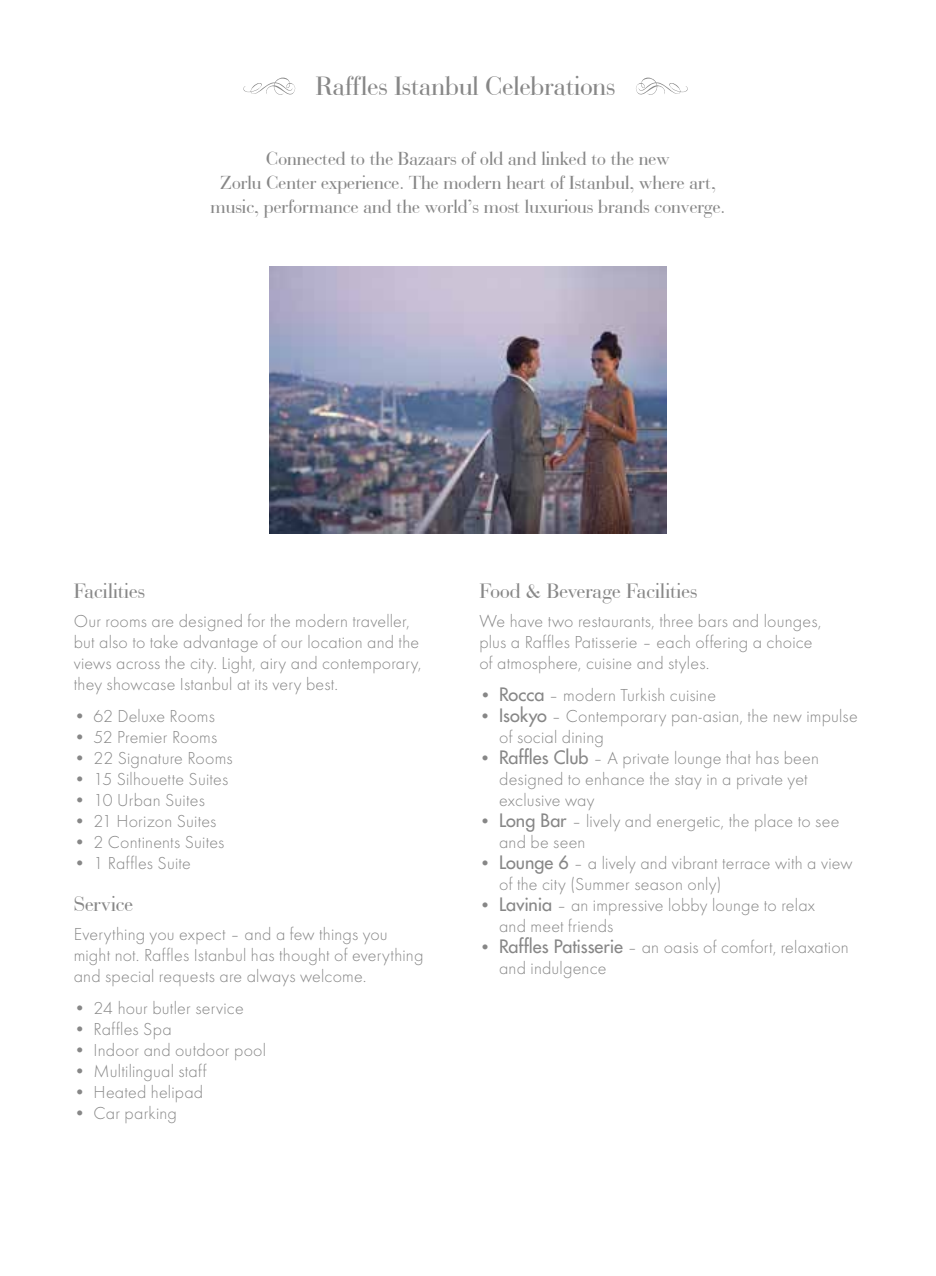
<style>
.page{position:relative;width:936px;height:1276px;background:#fff}
.page>*{position:absolute;margin:0;border:0;box-sizing:border-box;transform-origin:0 0}
.t1{font:28px "Bauer Bodoni BT";color:#878787}
.t2{font:22px "Bauer Bodoni BT";color:#878787}
.t3{font:20px/24px "Bauer Bodoni BT";color:#878787;text-align:center}
.t4{font:300 18px/21px "Futura";letter-spacing:.01em;color:#878787}
.s1{font-weight:400}
</style>
<div class="page">
<img style="left:269px;top:266px;width:397px;height:267px">
<svg style="left:243px;top:78px;width:52px;height:17px"></svg>
<svg style="left:636px;top:78px;width:51px;height:17px"></svg>
<h1 class="t1" style="left:316px;top:69px;width:301px">Raffles Istanbul Celebrations</h1>
<p class="t3" style="left:210px;top:146px;width:516px">Connected to the Bazaars of old and linked to the new<br>Zorlu Center experience. The modern heart of Istanbul, where art, music, performance and the world’s most luxurious brands converge.</p>
<p class="t2" style="left:74px;top:577px;width:73px">Facilities</p>
<p class="t4" style="left:74px;top:610px;width:349px">Our rooms are designed for the modern traveller, but also to take advantage of our location and the views across the city. Light, airy and contemporary, they showcase Istanbul at its very best.</p>
<p class="t4" style="left:74px;top:705px;width:143px">• 62 Deluxe Rooms</p>
<p class="t4" style="left:74px;top:726px;width:145px">• 52 Premier Rooms</p>
<p class="t4" style="left:74px;top:747px;width:160px">• 22 Signature Rooms</p>
<p class="t4" style="left:74px;top:768px;width:156px">• 15 Silhouette Suites</p>
<p class="t4" style="left:74px;top:789px;width:133px">• 10 Urban Suites</p>
<p class="t4" style="left:74px;top:810px;width:144px">• 21 Horizon Suites</p>
<p class="t4" style="left:74px;top:831px;width:152px">• 2 Continents Suites</p>
<p class="t4" style="left:74px;top:852px;width:119px">• 1 Raffles Suite</p>
<p class="t2" style="left:74px;top:890px;width:61px">Service</p>
<p class="t4" style="left:74px;top:923px;width:351px">Everything you expect – and a few things you might not. Raffles Istanbul has thought of everything and special requests are always welcome.</p>
<p class="t4" style="left:74px;top:997px;width:171px">• 24 hour butler service</p>
<p class="t4" style="left:74px;top:1018px;width:99px">• Raffles Spa</p>
<p class="t4" style="left:74px;top:1039px;width:194px">• Indoor and outdoor pool</p>
<p class="t4" style="left:74px;top:1060px;width:134px">• Multilingual staff</p>
<p class="t4" style="left:74px;top:1081px;width:131px">• Heated helipad</p>
<p class="t4" style="left:74px;top:1102px;width:105px">• Car parking</p>
<p class="t2" style="left:479px;top:577px;width:219px">Food &amp; Beverage Facilities</p>
<p class="t4" style="left:479px;top:610px;width:343px">We have two restaurants, three bars and lounges, plus a Raffles Patisserie – each offering a choice of atmosphere, cuisine and styles.</p>
<p class="t4" style="left:479px;top:684px;width:238px">• <span class="s1">Rocca</span> – modern Turkish cuisine</p>
<p class="t4" style="left:499px;top:705px;width:360px;text-indent:-20px">• <span class="s1">Isokyo</span> – Contemporary pan-asian, the new impulse of social dining</p>
<p class="t4" style="left:499px;top:747px;width:321px;text-indent:-20px">• <span class="s1">Raffles Club</span> – A private lounge that has been designed to enhance the stay in a private yet exclusive way</p>
<p class="t4" style="left:499px;top:810px;width:342px;text-indent:-20px">• <span class="s1">Long Bar</span> – lively and energetic, the place to see and be seen</p>
<p class="t4" style="left:499px;top:852px;width:355px;text-indent:-20px">• <span class="s1">Lounge 6</span> – a lively and vibrant terrace with a view of the city (Summer season only)</p>
<p class="t4" style="left:499px;top:894px;width:317px;text-indent:-20px">• <span class="s1">Lavinia</span> – an impressive lobby lounge to relax and meet friends</p>
<p class="t4" style="left:499px;top:936px;width:351px;text-indent:-20px">• <span class="s1">Raffles Patisserie</span> – an oasis of comfort, relaxation and indulgence</p>
</div>
